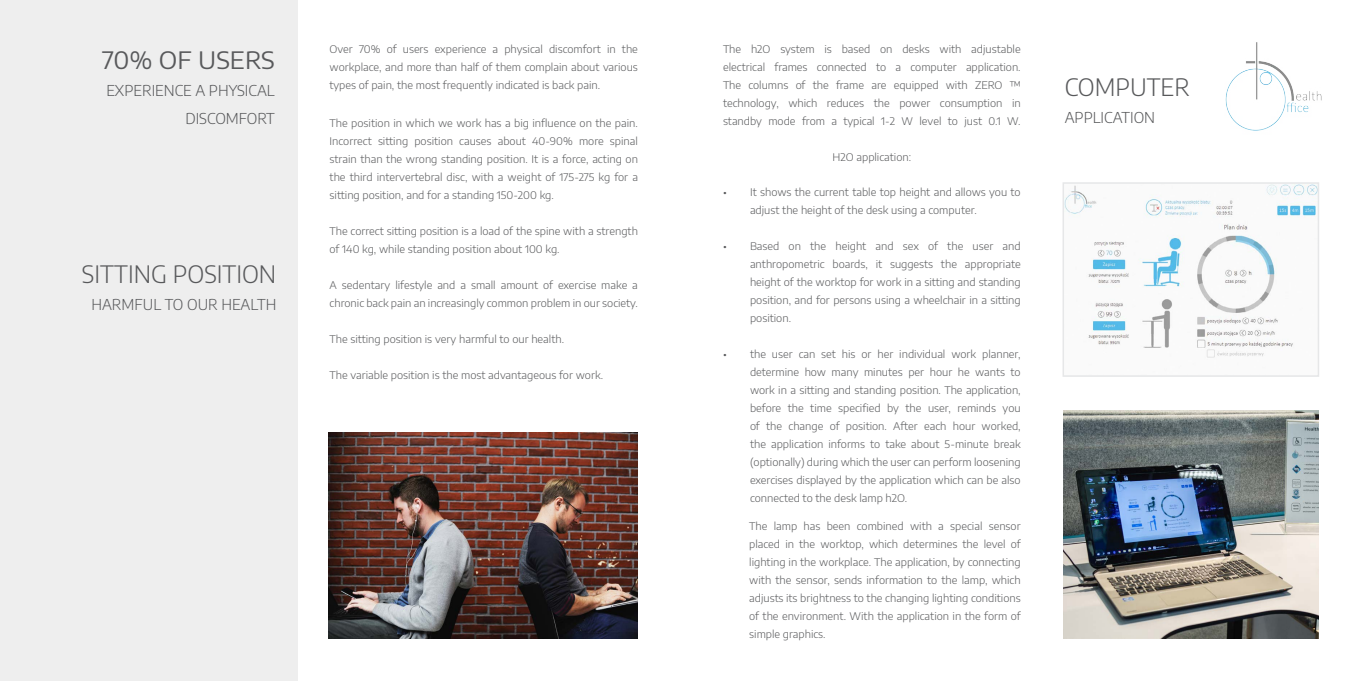
<style>
.page{position:relative;width:1361px;height:681px;background:#fff}
.page>*{position:absolute;margin:0;border:0;box-sizing:border-box;transform-origin:0 0}
.t1{font:300 24px "Encode Sans";color:#58595b}
.t2{font:24px "Encode Sans Semi Expanded";color:#58595b}
.t3{font:300 15px/27px "Encode Sans";color:#58595b;text-align:right}
.t4{font:300 10.5px/18px "Encode Sans Semi Expanded";color:#58595b;text-align:justify}
</style>
<div class="page">
<div style="left:0;top:0;width:298px;height:680px;background:#eee"></div>
<img style="left:329px;top:432px;width:309px;height:206px">
<img style="left:1063px;top:410px;width:255px;height:228px">
<img style="left:1065px;top:185px;width:251px;height:173px">
<div style="left:1062px;top:182px;width:257px;height:194px;border:2px solid #e6e7e8"></div>
<img style="left:1225px;top:42px;width:97px;height:89px">
<h1 class="t2" style="left:102px;top:44px;width:174px">70% OF USERS</h1>
<h2 class="t3" style="left:107px;top:77px;width:170px">EXPERIENCE A PHYSICAL<br>DISCOMFORT</h2>
<h1 class="t1" style="left:82px;top:257px;width:196px">SITTING POSITION</h1>
<h2 class="t3" style="left:91px;top:290px;width:186px">HARMFUL TO OUR HEALTH</h2>
<p class="t4" style="left:330px;top:40px;width:310px">Over 70% of users experience a physical discomfort in the workplace, and more than half of them complain about various types of pain, the most frequently indicated is back pain.</p>
<p class="t4" style="left:330px;top:113px;width:310px">The position in which we work has a big influence on the pain.<br>Incorrect sitting position causes about 40-90% more spinal strain than the wrong standing position. It is a force, acting on the third intervertebral disc, with a weight of 175-275 kg for a sitting position, and for a standing 150-200 kg.</p>
<p class="t4" style="left:330px;top:221px;width:310px">The correct sitting position is a load of the spine with a strength of 140 kg, while standing position about 100 kg.</p>
<p class="t4" style="left:330px;top:275px;width:310px">A sedentary lifestyle and a small amount of exercise make a chronic back pain an increasingly common problem in our society.</p>
<p class="t4" style="left:330px;top:329px;width:236px">The sitting position is very harmful to our health.</p>
<p class="t4" style="left:330px;top:365px;width:275px">The variable position is the most advantageous for work.</p>
<p class="t4" style="left:723px;top:40px;width:299px">The h2O system is based on desks with adjustable electrical frames connected to a computer application.<br>The columns of the frame are equipped with ZERO ™ technology, which reduces the power consumption in standby mode from a typical 1-2 W level to just 0.1 W.</p>
<p class="t4" style="left:832px;top:148px;width:80px">H2O application:</p>
<p class="t4" style="left:750px;top:182px;width:272px;text-indent:-27px">• It shows the current table top height and allows you to adjust the height of the desk using a computer.</p>
<p class="t4" style="left:750px;top:236px;width:272px;text-indent:-27px">• Based on the height and sex of the user and anthropometric boards, it suggests the appropriate height of the worktop for work in a sitting and standing position, and for persons using a wheelchair in a sitting position.</p>
<p class="t4" style="left:750px;top:344px;width:272px;text-indent:-27px">• the user can set his or her individual work planner, determine how many minutes per hour he wants to work in a sitting and standing position. The application, before the time specified by the user, reminds you of the change of position. After each hour worked, the application informs to take about 5-minute break (optionally) during which the user can perform loosening exercises displayed by the application which can be also connected to the desk lamp h2O.</p>
<p class="t4" style="left:749px;top:516px;width:273px">The lamp has been combined with a special sensor placed in the worktop, which determines the level of lighting in the workplace. The application, by connecting with the sensor, sends information to the lamp, which adjusts its brightness to the changing lighting conditions of the environment. With the application in the form of simple graphics.</p>
<h1 class="t1" style="left:1064px;top:70px;width:127px">COMPUTER</h1>
<h2 class="t3" style="left:1064px;top:103px;width:92px">APPLICATION</h2>
</div>
